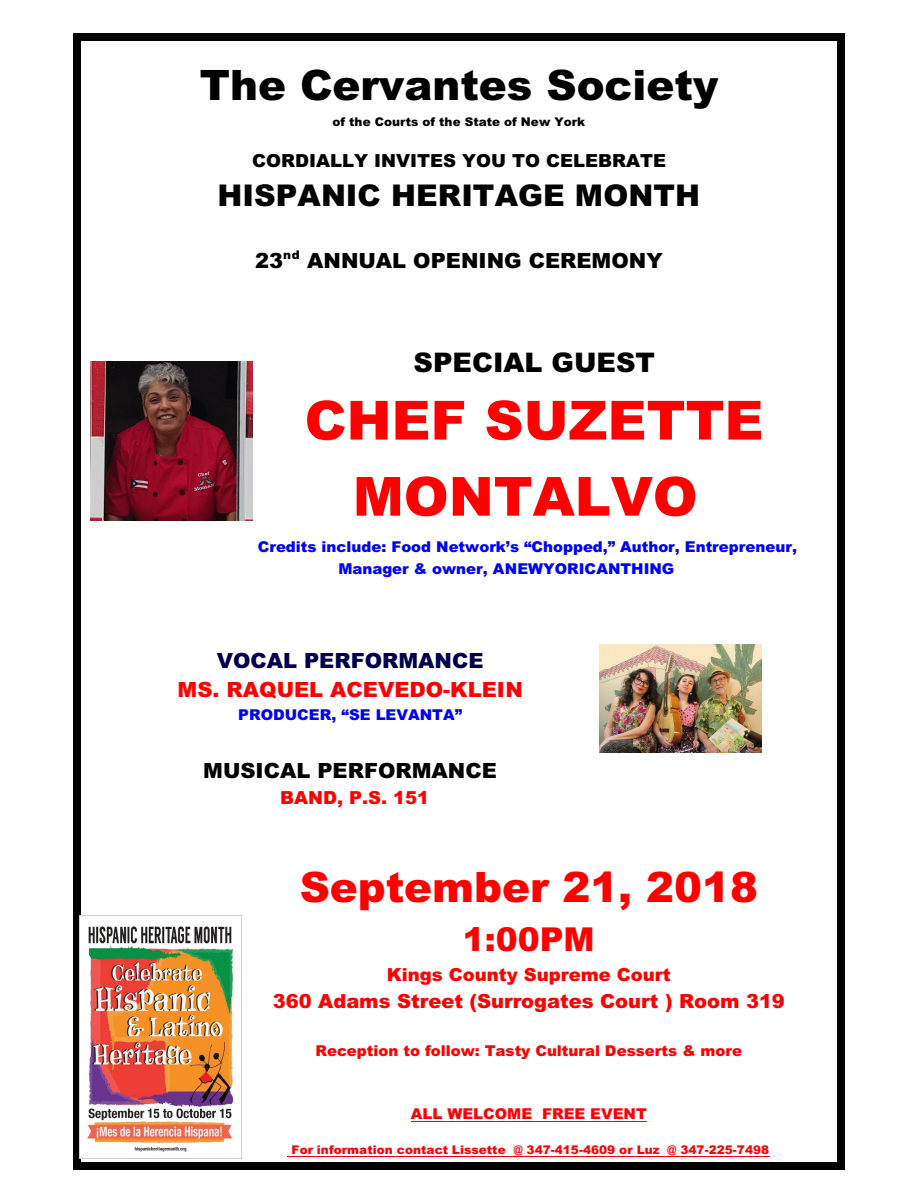
<style>
.page{position:relative;width:918px;height:1188px;background:#fff}
.page>*{position:absolute;margin:0;border:0;box-sizing:border-box;transform-origin:0 0}
.t1{font:900 54px/76.2px "Arial";color:#f00;text-align:center}
.t2{font:italic 900 42px "Arial";color:#000}
.t3{font:italic 900 42px "Arial";color:#f00}
.t4{font:italic 900 33px "Arial";color:#f00}
.t5{font:italic 900 30px "Arial";color:#000}
.t6{font:italic 900 27px "Arial";color:#000}
.t7{font:italic 900 21px "Arial";color:#000}
.t8{font:italic 900 21px "Arial";color:#f00}
.t9{font:italic 900 21px "Arial";color:#00004f}
.t10{font:italic 900 19.5px "Arial";color:#f00}
.t11{font:italic 900 18px "Arial";color:#f00}
.t12{font:italic 900 18px "Arial";color:#000}
.t13{font:italic 900 15px/21.9px "Arial";color:#00f}
.t14{font:italic 900 15px "Arial";color:#f00}
.t15{font:italic 900 12px "Arial";letter-spacing:.01em;color:#f00}
.t16{font:italic 900 12px "Arial";letter-spacing:.01em;color:#000}
</style>
<div class="page">
<div style="left:74px;top:33px;width:7px;height:1137px;background:#000"></div>
<div style="left:837px;top:33px;width:7px;height:1137px;background:#000"></div>
<div style="left:74px;top:33px;width:770px;height:7px;background:#000"></div>
<div style="left:74px;top:1163px;width:770px;height:7px;background:#000"></div>
<img style="left:90px;top:361px;width:162px;height:160px">
<img style="left:599px;top:644px;width:163px;height:109px">
<img style="left:79px;top:915px;width:162px;height:243px">
<hr style="left:411px;top:1121px;width:236px;height:1px;background:#f00">
<hr style="left:288px;top:1156px;width:482px;height:1px;background:#f00">
<h2 class="t2" style="left:200px;top:70px;width:520px">The Cervantes Society</h2>
<p class="t16" style="left:332px;top:118px;width:254px">of the Courts of the State of New York</p>
<p class="t12" style="left:252px;top:154px;width:416px">CORDIALLY INVITES YOU TO CELEBRATE</p>
<h3 class="t5" style="left:217px;top:184px;width:484px">HISPANIC HERITAGE MONTH</h3>
<h3 class="t7" style="left:255px;top:253px;width:409px">23<sup>nd</sup> ANNUAL OPENING CEREMONY</h3>
<h3 class="t6" style="left:414px;top:353px;width:243px">SPECIAL GUEST</h3>
<h1 class="t1" style="left:305px;top:388px;width:460px">CHEF SUZETTE<br>MONTALVO</h1>
<p class="t13" style="left:338px;top:538px;width:460px;text-indent:-81px">Credits include: Food Network’s “Chopped,” Author, Entrepreneur,<br>Manager &amp; owner, ANEWYORICANTHING</p>
<h3 class="t9" style="left:217px;top:653px;width:268px">VOCAL PERFORMANCE</h3>
<h3 class="t8" style="left:178px;top:682px;width:347px">MS. RAQUEL ACEVEDO-KLEIN</h3>
<p class="t13" style="left:238px;top:705px;width:225px">PRODUCER, “SE LEVANTA”</p>
<h3 class="t7" style="left:203px;top:763px;width:295px">MUSICAL PERFORMANCE</h3>
<p class="t11" style="left:280px;top:791px;width:151px">BAND, P.S. 151</p>
<h2 class="t3" style="left:300px;top:872px;width:460px">September 21, 2018</h2>
<h3 class="t4" style="left:463px;top:928px;width:133px">1:00PM</h3>
<p class="t11" style="left:387px;top:968px;width:286px">Kings County Supreme Court</p>
<h3 class="t10" style="left:273px;top:994px;width:514px">360 Adams Street (Surrogates Court ) Room 319</h3>
<p class="t14" style="left:315px;top:1045px;width:428px">Reception to follow: Tasty Cultural Desserts &amp; more</p>
<p class="t14" style="left:411px;top:1108px;width:237px">ALL WELCOME FREE EVENT</p>
<p class="t15" style="left:292px;top:1146px;width:479px">For information contact Lissette @ 347-415-4609 or Luz @ 347-225-7498</p>
</div>
